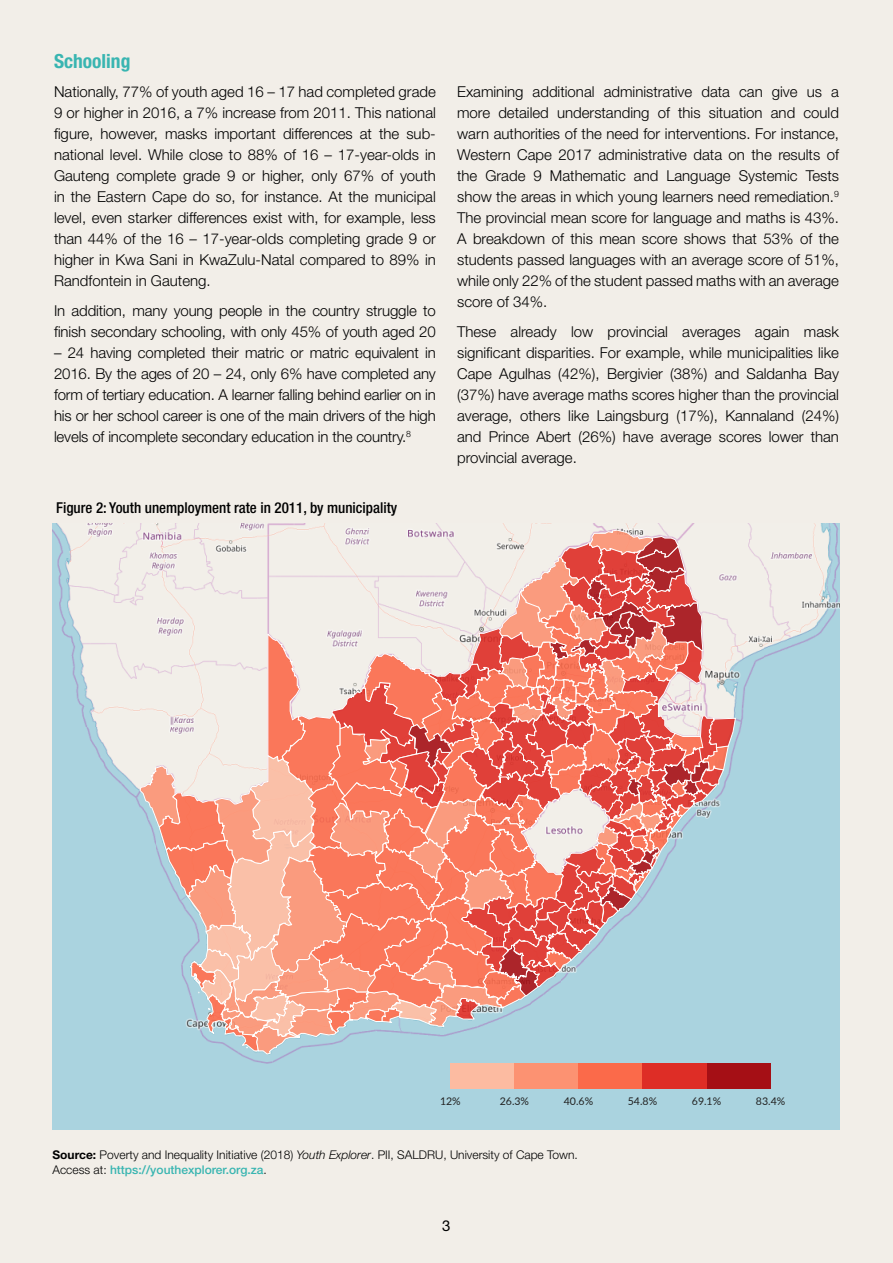
<style>
.page{position:relative;width:893px;height:1263px;background:#f2eee8}
.page>*{position:absolute;margin:0;border:0;box-sizing:border-box;transform-origin:0 0}
.t1{font:700 condensed 19.5px "Helvetica Neue LT Std";color:#39b5b1}
.t2{font:300 15px/21px "Helvetica Neue LT Std";letter-spacing:-.005em;color:#000;text-align:justify}
.t3{font:500 condensed 15px "Helvetica Neue LT Std";color:#000}
.t4{font:15px "Helvetica Neue LT Std";color:#000}
.t5{font:300 12px/15px "Helvetica Neue LT Std";color:#000}
.t6{font:10.65px "Lato";color:#222}
.s1{font-weight:700}
.s2{font-style:italic}
.s3{font-weight:500;color:#39b5b1}
</style>
<div class="page">
<img style="left:53px;top:523px;width:786px;height:606px">
<svg style="left:139px;top:507px;width:598px;height:548px;background:#e4b1a8"></svg>
<div style="left:450px;top:1063px;width:64px;height:26px;background:#fcbba1"></div>
<div style="left:514px;top:1063px;width:64px;height:26px;background:#fc9272"></div>
<div style="left:578px;top:1063px;width:64px;height:26px;background:#fb6a4a"></div>
<div style="left:642px;top:1063px;width:65px;height:26px;background:#de2d26"></div>
<div style="left:707px;top:1063px;width:63px;height:26px;background:#a50f15"></div>
<h1 class="t1" style="left:54px;top:49px;width:78px">Schooling</h1>
<p class="t2" style="left:54px;top:81px;width:383px">Nationally, 77% of youth aged 16 – 17 had completed grade 9 or higher in 2016, a 7% increase from 2011. This national figure, however, masks important differences at the sub&shy;national level. While close to 88% of 16 – 17-year-olds in Gauteng complete grade 9 or higher, only 67% of youth in the Eastern Cape do so, for instance. At the municipal level, even starker differences exist with, for example, less than 44% of the 16 – 17-year-olds completing grade 9 or higher in Kwa Sani in KwaZulu-Natal compared to 89% in Randfontein in Gauteng.</p>
<p class="t2" style="left:54px;top:300px;width:383px">In addition, many young people in the country struggle to finish secondary schooling, with only 45% of youth aged 20</p>
<p class="t2" style="left:54px;top:342px;width:383px">– 24 having completed their matric or matric equivalent in 2016. By the ages of 20 – 24, only 6% have completed any form of tertiary education. A learner falling behind earlier on in his or her school career is one of the main drivers of the high levels of incomplete secondary education in the country.<sup>8</sup></p>
<p class="t3" style="left:56px;top:498px;width:343px">Figure 2: Youth unemployment rate in 2011, by municipality</p>
<p class="t2" style="left:457px;top:81px;width:383px">Examining additional administrative data can give us a more detailed understanding of this situation and could warn authorities of the need for interventions. For instance, Western Cape 2017 administrative data on the results of the Grade 9 Mathematic and Language Systemic Tests show the areas in which young learners need remediation.<sup>9<br></sup>The provincial mean score for language and maths is 43%.<br>A breakdown of this mean score shows that 53% of the students passed languages with an average score of 51%, while only 22% of the student passed maths with an average score of 34%.</p>
<p class="t2" style="left:457px;top:321px;width:383px">These already low provincial averages again mask significant disparities. For example, while municipalities like Cape Agulhas (42%), Bergivier (38%) and Saldanha Bay (37%) have average maths scores higher than the provincial average, others like Laingsburg (17%), Kannaland (24%) and Prince Abert (26%) have average scores lower than provincial average.</p>
<p class="t6" style="left:440px;top:1093px;width:22px">12%</p>
<p class="t6" style="left:500px;top:1093px;width:31px">26.3%</p>
<p class="t6" style="left:564px;top:1093px;width:31px">40.6%</p>
<p class="t6" style="left:628px;top:1093px;width:31px">54.8%</p>
<p class="t6" style="left:692px;top:1093px;width:31px">69.1%</p>
<p class="t6" style="left:756px;top:1093px;width:31px">83.4%</p>
<p class="t5" style="left:53px;top:1147px;width:527px"><span class="s1">Source:</span> Poverty and Inequality Initiative (2018) <span class="s2">Youth Explorer</span>. PII, SALDRU, University of Cape Town.<br>Access at: <span class="s3">https://youthexplorer.org.za</span>.</p>
<p class="t4" style="left:442px;top:1216px;width:10px">3</p>
</div>
